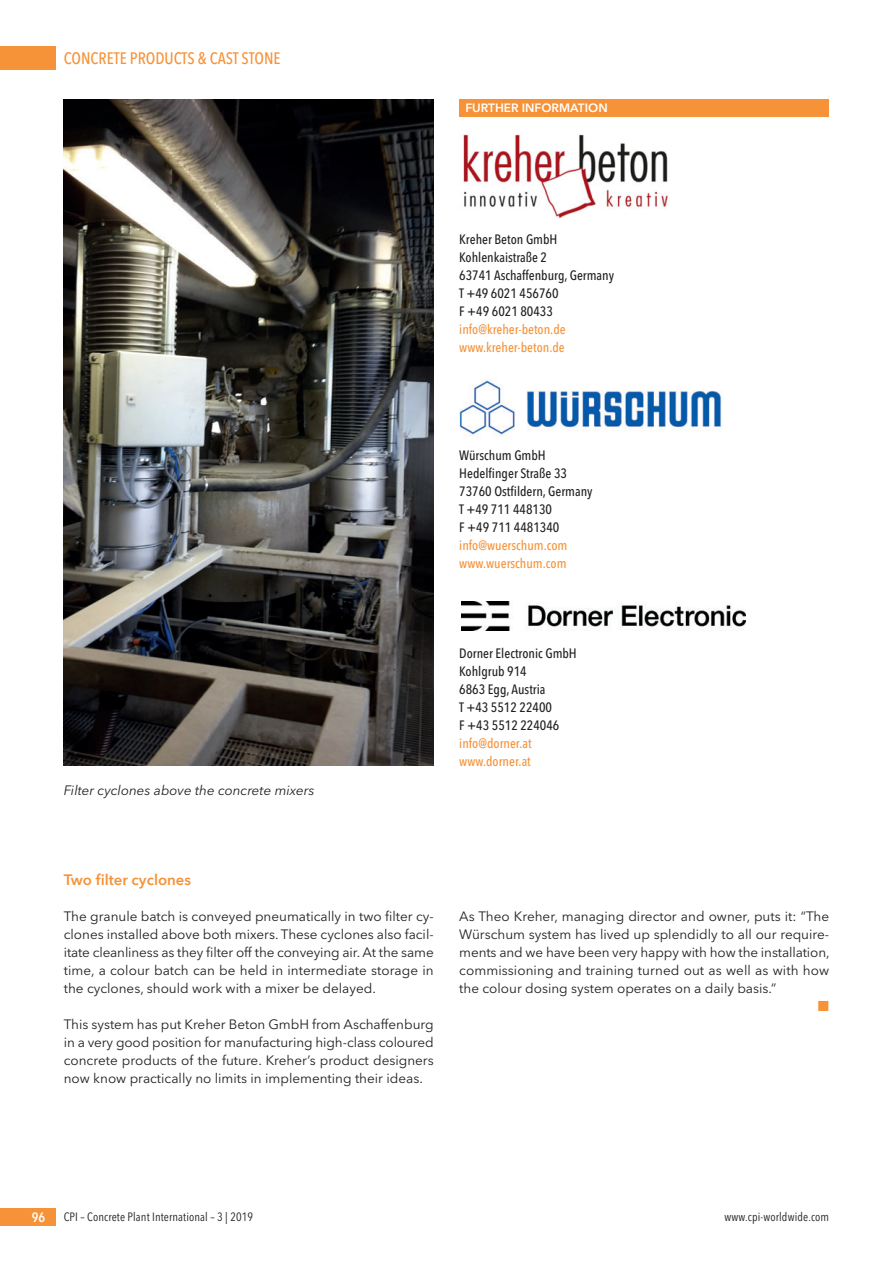
<style>
.page{position:relative;width:893px;height:1263px;background:#fff}
.page>*{position:absolute;margin:0;border:0;box-sizing:border-box;transform-origin:0 0}
.t1{font:500 16.5px "Avenir Next Condensed";color:#f69238}
.t2{font:600 15px "Avenir Next";color:#f69238}
.t3{font:13.5px/18px "Avenir Next";color:#231f20;text-align:justify}
.t4{font:500 13.5px "Avenir Next Condensed";color:#231f20}
.t5{font:500 13.5px "Avenir Next Condensed";color:#f69238}
.t6{font:italic 13.5px "Avenir Next";color:#231f20}
.t7{font:600 13.5px "Avenir Next Condensed";color:#fff}
.t8{font:13.5px "European Pi Three";color:#f69238}
.t9{font:12px "Avenir Next Condensed";letter-spacing:.01em;color:#231f20}
.t10{font:600 12px "Avenir Next";color:#fff}
</style>
<div class="page">
<div style="left:0;top:47px;width:55px;height:23px;background:#f69238"></div>
<div style="left:0;top:1208px;width:55px;height:18px;background:#f69238"></div>
<div style="left:459px;top:100px;width:370px;height:17px;background:#f69238"></div>
<img style="left:463px;top:133px;width:205px;height:86px">
<img style="left:459px;top:379px;width:263px;height:57px">
<img style="left:462px;top:601px;width:283px;height:30px">
<img style="left:64px;top:100px;width:370px;height:666px">
<p class="t1" style="left:64px;top:51px;width:218px">CONCRETE PRODUCTS &amp; CAST STONE</p>
<p class="t10" style="left:465px;top:103px;width:144px">FURTHER INFORMATION</p>
<p class="t4" style="left:459px;top:233px;width:100px">Kreher Beton GmbH</p>
<p class="t4" style="left:459px;top:251px;width:89px">Kohlenkaistraße 2</p>
<p class="t4" style="left:459px;top:269px;width:156px">63741 Aschaffenburg, Germany</p>
<p class="t4" style="left:459px;top:287px;width:101px">T +49 6021 456760</p>
<p class="t4" style="left:459px;top:305px;width:95px">F +49 6021 80433</p>
<p class="t5" style="left:459px;top:323px;width:108px">info@kreher-beton.de</p>
<p class="t5" style="left:459px;top:341px;width:107px">www.kreher-beton.de</p>
<p class="t4" style="left:459px;top:449px;width:88px">Würschum GmbH</p>
<p class="t4" style="left:459px;top:467px;width:109px">Hedelfinger Straße 33</p>
<p class="t4" style="left:459px;top:485px;width:135px">73760 Ostfildern, Germany</p>
<p class="t4" style="left:459px;top:503px;width:94px">T +49 711 448130</p>
<p class="t4" style="left:459px;top:521px;width:102px">F +49 711 4481340</p>
<p class="t5" style="left:459px;top:539px;width:110px">info@wuerschum.com</p>
<p class="t5" style="left:459px;top:557px;width:109px">www.wuerschum.com</p>
<p class="t6" style="left:64px;top:784px;width:252px">Filter cyclones above the concrete mixers</p>
<p class="t4" style="left:459px;top:647px;width:119px">Dorner Electronic GmbH</p>
<p class="t4" style="left:459px;top:665px;width:69px">Kohlgrub 914</p>
<p class="t4" style="left:459px;top:683px;width:88px">6863 Egg, Austria</p>
<p class="t4" style="left:459px;top:701px;width:94px">T +43 5512 22400</p>
<p class="t4" style="left:459px;top:719px;width:102px">F +43 5512 224046</p>
<p class="t5" style="left:459px;top:737px;width:74px">info@dorner.at</p>
<p class="t5" style="left:459px;top:755px;width:73px">www.dorner.at</p>
<p class="t2" style="left:64px;top:873px;width:129px">Two filter cyclones</p>
<p class="t3" style="left:64px;top:908px;width:371px">The granule batch is conveyed pneumatically in two filter cy&shy;clones installed above both mixers. These cyclones also facil&shy;itate cleanliness as they filter off the conveying air. At the same time, a colour batch can be held in intermediate storage in the cyclones, should work with a mixer be delayed.</p>
<p class="t3" style="left:64px;top:1016px;width:371px">This system has put Kreher Beton GmbH from Aschaffenburg in a very good position for manufacturing high-class coloured concrete products of the future. Kreher’s product designers now know practically no limits in implementing their ideas.</p>
<p class="t3" style="left:459px;top:908px;width:372px">As Theo Kreher, managing director and owner, puts it: “The Würschum system has lived up splendidly to all our require&shy;ments and we have been very happy with how the installation, commissioning and training turned out as well as with how the colour dosing system operates on a daily basis.”</p>
<p class="t8" style="left:818px;top:998px;width:13px">-</p>
<p class="t7" style="left:32px;top:1211px;width:15px">96</p>
<p class="t9" style="left:64px;top:1209px;width:191px">CPI – Concrete Plant International – 3 | 2019</p>
<p class="t9" style="left:725px;top:1209px;width:106px">www.cpi-worldwide.com</p>
</div>
